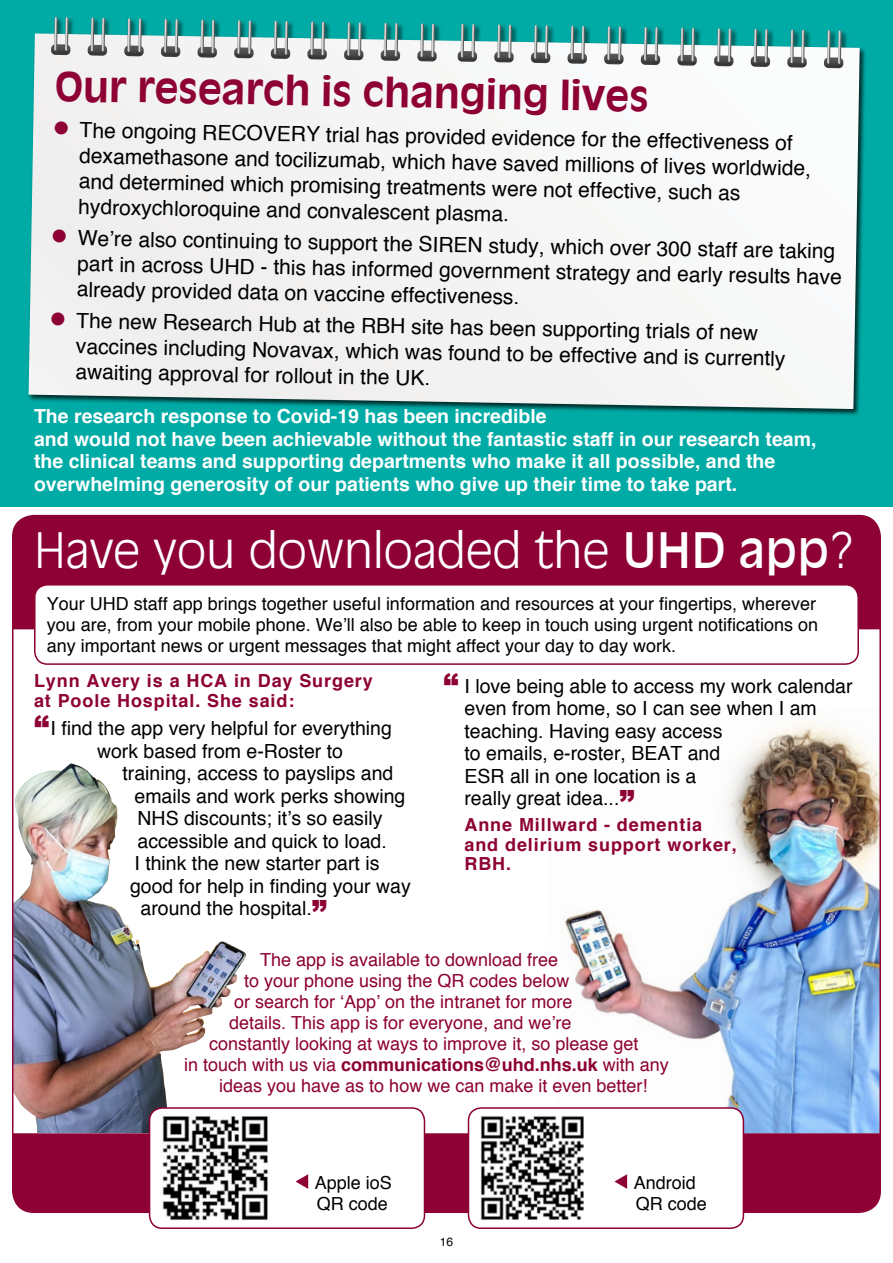
<style>
.page{position:relative;width:893px;height:1263px;background:#fff}
.page>*{position:absolute;margin:0;border:0;box-sizing:border-box;transform-origin:0 0}
.t1{font:300 47.7px "Decade Light S Si";color:#fff}
.t2{font:700 39px "Decade S Si";color:#8d0134}
.t3{font:21px/25.5px "Helvetica";color:#000}
.t4{font:19.5px/22.5px "Helvetica";color:#000}
.t5{font:700 19.5px/22.5px "Helvetica";color:#fff}
.t6{font:18px/21px "Helvetica";color:#000}
.t7{font:18px "Helvetica";color:#8d0134}
.t8{font:700 18px/19.5px "Helvetica";letter-spacing:.05em;color:#8d0134}
.t9{font:700 18px "Helvetica";color:#8d0134}
.t10{font:12px "Helvetica";color:#000}
.s1{color:#8d0134}
.s2{font-family:"Decade S Si";font-weight:400}
.s3{font-family:"Arial";font-weight:900;font-size:30px;color:#8d0134}
.s4{font-weight:400}
</style>
<div class="page">
<div style="left:13px;top:516px;width:867px;height:113px;background:#8d0134"></div>
<img style="left:563px;top:738px;width:315px;height:395px">
<div style="left:15px;top:1133px;width:865px;height:79px;background:#8d0134"></div>
<div style="left:0;top:0;width:893px;height:506px;background:#00aaa5"></div>
<div style="left:27px;top:16px;width:840px;height:400px;background:#000;opacity:.75"></div>
<svg style="left:29px;top:33px;width:831px;height:376px;background:#ebf0ef"></svg>
<svg style="left:417px;top:24px;width:20px;height:37px"></svg>
<svg style="left:381px;top:23px;width:19px;height:38px"></svg>
<svg style="left:344px;top:22px;width:19px;height:38px"></svg>
<svg style="left:307px;top:22px;width:20px;height:38px"></svg>
<svg style="left:271px;top:21px;width:19px;height:38px"></svg>
<svg style="left:234px;top:20px;width:20px;height:38px"></svg>
<svg style="left:198px;top:20px;width:19px;height:38px"></svg>
<svg style="left:161px;top:19px;width:19px;height:38px"></svg>
<svg style="left:124px;top:18px;width:20px;height:38px"></svg>
<svg style="left:88px;top:18px;width:19px;height:38px"></svg>
<svg style="left:51px;top:17px;width:19px;height:38px"></svg>
<svg style="left:824px;top:30px;width:19px;height:38px"></svg>
<svg style="left:787px;top:30px;width:20px;height:38px"></svg>
<svg style="left:751px;top:29px;width:19px;height:38px"></svg>
<svg style="left:714px;top:28px;width:19px;height:38px"></svg>
<svg style="left:677px;top:28px;width:20px;height:38px"></svg>
<svg style="left:641px;top:27px;width:19px;height:38px"></svg>
<svg style="left:604px;top:26px;width:20px;height:38px"></svg>
<svg style="left:567px;top:26px;width:20px;height:38px"></svg>
<svg style="left:531px;top:25px;width:19px;height:38px"></svg>
<svg style="left:494px;top:25px;width:20px;height:37px"></svg>
<svg style="left:458px;top:24px;width:19px;height:38px"></svg>
<div style="left:35px;top:585px;width:823px;height:79px;background:#fff;border-radius:13px"></div>
<div style="left:34px;top:584px;width:825px;height:81px;border:2px solid #8d0134;border-radius:13px"></div>
<img style="left:15px;top:764px;width:231px;height:369px">
<svg style="left:563px;top:722px;width:290px;height:62px"></svg>
<svg style="left:568px;top:790px;width:50px;height:16px"></svg>
<div style="left:150px;top:1108px;width:274px;height:120px;background:#fff;border-radius:13px"></div>
<img style="left:162px;top:1116px;width:106px;height:104px">
<div style="left:149px;top:1107px;width:276px;height:122px;border:2px solid #8d0134;border-radius:13px"></div>
<svg style="left:296px;top:1174px;width:12px;height:15px"></svg>
<div style="left:468px;top:1108px;width:275px;height:120px;background:#fff;border-radius:13px"></div>
<img style="left:480px;top:1116px;width:104px;height:104px">
<div style="left:468px;top:1107px;width:276px;height:122px;border:2px solid #8d0134;border-radius:13px"></div>
<svg style="left:614px;top:1174px;width:13px;height:15px"></svg>
<h2 class="t2" style="left:55px;top:62px;width:595px;rotate:1deg">Our research is changing lives</h2>
<p class="t3" style="left:80px;top:117px;width:733px;text-indent:-26px;rotate:1deg"><span class="s1">●</span> The ongoing RECOVERY trial has provided evidence for the effectiveness of dexamethasone and tocilizumab, which have saved millions of lives worldwide, and determined which promising treatments were not effective, such as hydroxychloroquine and convalescent plasma.</p>
<p class="t3" style="left:78px;top:225px;width:766px;text-indent:-26px;rotate:1deg"><span class="s1">●</span> We’re also continuing to support the SIREN study, which over 300 staff are taking part in across UHD - this has informed government strategy and early results have already provided data on vaccine effectiveness.</p>
<p class="t3" style="left:77px;top:307px;width:711px;text-indent:-26px;rotate:1deg"><span class="s1">●</span> The new Research Hub at the RBH site has been supporting trials of new vaccines including Novavax, which was found to be effective and is currently awaiting approval for rollout in the UK.</p>
<p class="t5" style="left:34px;top:405px;width:784px">The research response to Covid-19 has been incredible<br>and would not have been achievable without the fantastic staff in our research team, the clinical teams and supporting departments who make it all possible, and the overwhelming generosity of our patients who give up their time to take part.</p>
<h1 class="t1" style="left:34px;top:521px;width:823px">Have you downloaded the <span class="s2">UHD app</span>?</h1>
<p class="t6" style="left:47px;top:592px;width:773px;text-align:justify">Your UHD staff app brings together useful information and resources at your fingertips, wherever you are, from your mobile phone. We’ll also be able to keep in touch using urgent notifications on any important news or urgent messages that might affect your day to day work.</p>
<p class="t8" style="left:34px;top:671px;width:340px">Lynn Avery is a HCA in Day Surgery at Poole Hospital. She said:</p>
<p class="t4" style="left:97px;top:716px;width:296px;text-indent:-63px"><span class="s3">“</span>I find the app very helpful for everything work based from e-Roster to</p>
<p class="t4" style="left:123px;top:761px;width:272px">training, access to payslips and</p>
<p class="t4" style="left:135px;top:784px;width:272px">emails and work perks showing</p>
<p class="t4" style="left:138px;top:806px;width:246px">NHS discounts; it’s so easily</p>
<p class="t4" style="left:138px;top:829px;width:251px">accessible and quick to load.</p>
<p class="t4" style="left:135px;top:851px;width:246px">I think the new starter part is</p>
<p class="t4" style="left:130px;top:874px;width:282px">good for help in finding your way</p>
<p class="t4" style="left:141px;top:896px;width:188px">around the hospital.<span class="s3">”</span></p>
<p class="t4" style="left:464px;top:674px;width:389px;text-indent:-21px"><span class="s3">“</span> I love being able to access my work calendar even from home, so I can see when I am teaching. Having easy access<br>to emails, e-roster, BEAT and<br>ESR all in one location is a<br>really great idea...<span class="s3">”</span></p>
<p class="t8" style="left:464px;top:815px;width:274px">Anne Millward - dementia and delirium support worker,<br>RBH.</p>
<p class="t7" style="left:260px;top:949px;width:300px">The app is available to download free</p>
<p class="t7" style="left:244px;top:970px;width:327px">to your phone using the QR codes below</p>
<p class="t7" style="left:234px;top:991px;width:340px">or search for ‘App’ on the intranet for more</p>
<p class="t7" style="left:229px;top:1012px;width:344px">details. This app is for everyone, and we’re</p>
<p class="t7" style="left:209px;top:1033px;width:431px">constantly looking at ways to improve it, so please get</p>
<p class="t9" style="left:184px;top:1054px;width:486px"><span class="s4">in touch with us via</span> communications@uhd.nhs.uk <span class="s4">with any</span></p>
<p class="t7" style="left:219px;top:1075px;width:430px">ideas you have as to how we can make it even better!</p>
<p class="t6" style="left:315px;top:1171px;width:79px">Apple ioS<br>QR code</p>
<p class="t6" style="left:634px;top:1171px;width:74px">Android<br>QR code</p>
<p class="t10" style="left:440px;top:1235px;width:15px">16</p>
</div>
